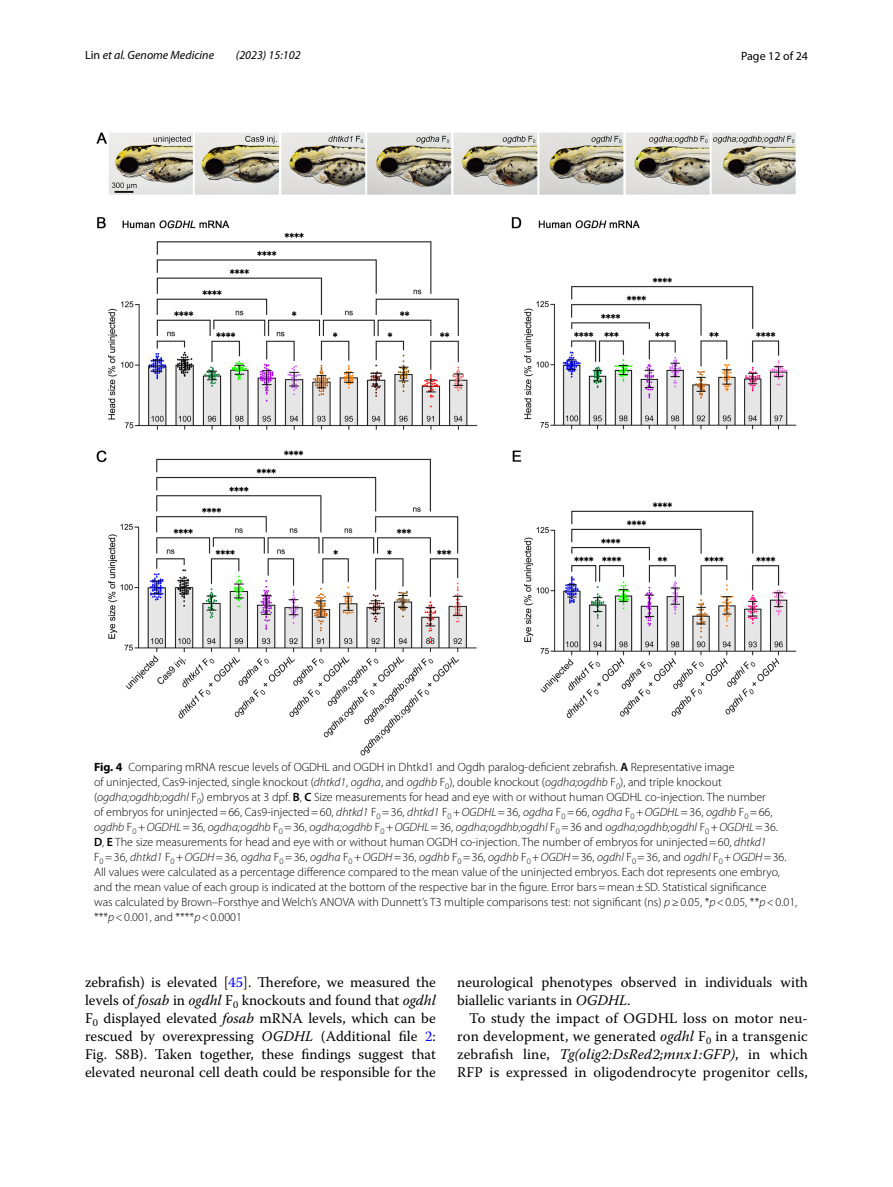
<style>
.page{position:relative;width:893px;height:1187px;background:#fff}
.page>*{position:absolute;margin:0;border:0;box-sizing:border-box;transform-origin:0 0}
.t1{font:14.7px/18px "Warnock Pro";color:#000;text-align:justify}
.t2{font:300 12px/15px "Myriad Pro";color:#000}
.t3{font:italic 12px "Myriad Pro";color:#000}
.t4{font:12px "Myriad Pro";color:#000}
.s1{font-style:normal}
.s2{font-weight:700}
.s3{font-weight:600}
.s4{font-style:italic}
.s5{color:#00f}
</style>
<div class="page">
<img style="left:96px;top:133px;width:701px;height:622px">
<p class="t3" style="left:85px;top:48px;width:131px"><span class="s1">Lin</span> et al. Genome Medicine</p>
<p class="t3" style="left:236px;top:48px;width:66px">(2023) 15:102</p>
<p class="t4" style="left:741px;top:48px;width:68px">Page 12 of 24</p>
<p class="t2" style="left:94px;top:759px;width:705px"><span class="s2">Fig. 4</span> Comparing mRNA rescue levels of OGDHL and OGDH in Dhtkd1 and Ogdh paralog-deficient zebrafish. <span class="s3">A</span> Representative image<br>of uninjected, Cas9-injected, single knockout (<span class="s4">dhtkd1</span>, <span class="s4">ogdha</span>, and <span class="s4">ogdhb</span> F<sub>0</sub>), double knockout (<span class="s4">ogdha;ogdhb</span> F<sub>0</sub>), and triple knockout (<span class="s4">ogdha;ogdhb;ogdhl</span> F<sub>0</sub>) embryos at 3 dpf. <span class="s3">B</span>, <span class="s3">C</span> Size measurements for head and eye with or without human OGDHL co-injection. The number<br>of embryos for uninjected=66, Cas9-injected=60, <span class="s4">dhtkd1</span> F<sub>0</sub> =36, <span class="s4">dhtkd1</span> F<sub>0</sub> +<span class="s4">OGDHL</span>=36, <span class="s4">ogdha</span> F<sub>0</sub> =66, <span class="s4">ogdha</span> F<sub>0</sub> +<span class="s4">OGDHL</span>=36, <span class="s4">ogdhb</span> F<sub>0</sub> =66, <span class="s4">ogdhb</span> F<sub>0</sub> +<span class="s4">OGDHL</span>=36, <span class="s4">ogdha;ogdhb</span> F<sub>0</sub> =36, <span class="s4">ogdha;ogdhb</span> F<sub>0</sub> +<span class="s4">OGDHL</span>=36, <span class="s4">ogdha;ogdhb;ogdhl</span> F<sub>0</sub> =36 and <span class="s4">ogdha;ogdhb;ogdhl</span> F<sub>0</sub> +<span class="s4">OGDHL</span>=36.<br><span class="s3">D</span>, <span class="s3">E</span> The size measurements for head and eye with or without human OGDH co-injection. The number of embryos for uninjected=60, <span class="s4">dhtkd1<br></span>F<sub>0</sub> =36, <span class="s4">dhtkd1</span> F<sub>0</sub> +<span class="s4">OGDH</span>=36, <span class="s4">ogdha</span> F<sub>0</sub> =36, <span class="s4">ogdha</span> F<sub>0</sub> +<span class="s4">OGDH</span>=36, <span class="s4">ogdhb</span> F<sub>0</sub> =36, <span class="s4">ogdhb</span> F<sub>0</sub> +<span class="s4">OGDH</span>=36, <span class="s4">ogdhl</span> F<sub>0</sub> =36, and <span class="s4">ogdhl</span> F<sub>0</sub> +<span class="s4">OGDH</span>=36.<br>All values were calculated as a percentage difference compared to the mean value of the uninjected embryos. Each dot represents one embryo, and the mean value of each group is indicated at the bottom of the respective bar in the figure. Error bars=mean±SD. Statistical significance<br>was calculated by Brown–Forsthye and Welch’s ANOVA with Dunnett’s T3 multiple comparisons test: not significant (ns) <span class="s4">p</span>≥0.05, *<span class="s4">p</span>&lt;0.05, **<span class="s4">p</span>&lt;0.01, ***<span class="s4">p</span>&lt;0.001, and ****<span class="s4">p</span>&lt;0.0001</p>
<p class="t1" style="left:85px;top:972px;width:352px">zebrafish) is elevated [<span class="s5">45</span>]. Therefore, we measured the levels of <span class="s4">fosab</span> in <span class="s4">ogdhl</span> F<sub>0</sub> knockouts and found that <span class="s4">ogdhl </span>F<sub>0</sub> displayed elevated <span class="s4">fosab</span> mRNA levels, which can be rescued by overexpressing <span class="s4">OGDHL</span> (Additional file <span class="s5">2</span>:<br>Fig. S8B). Taken together, these findings suggest that elevated neuronal cell death could be responsible for the</p>
<p class="t1" style="left:457px;top:972px;width:352px">neurological phenotypes observed in individuals with biallelic variants in <span class="s4">OGDHL</span>.</p>
<p class="t1" style="left:457px;top:1008px;width:352px;text-indent:12px">To study the impact of OGDHL loss on motor neu&shy;ron development, we generated <span class="s4">ogdhl</span> F<sub>0</sub> in a transgenic zebrafish line, <span class="s4">Tg(olig2:DsRed2;mnx1:GFP)</span>, in which RFP is expressed in oligodendrocyte progenitor cells,</p>
</div>
